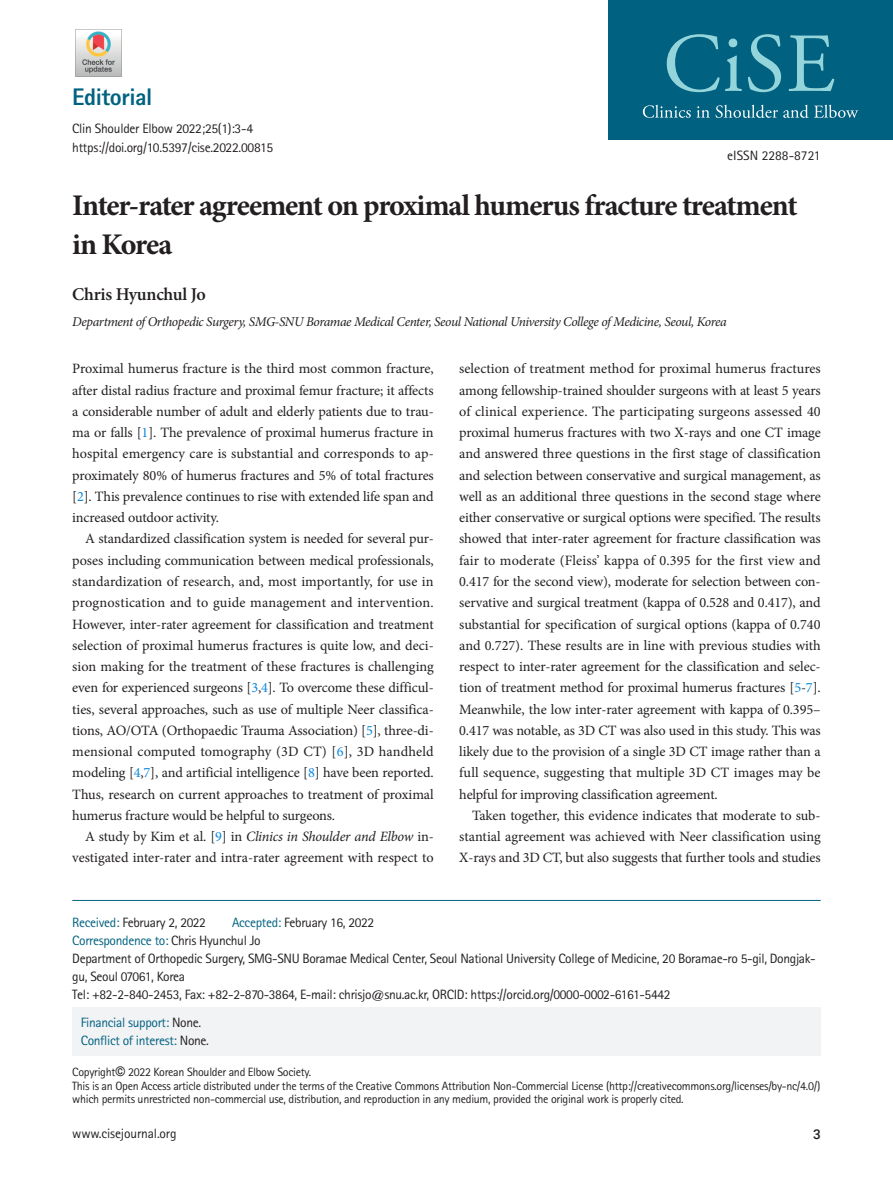
<style>
.page{position:relative;width:893px;height:1191px;background:#fff}
.page>*{position:absolute;margin:0;border:0;box-sizing:border-box;transform-origin:0 0}
.article-title{font:700 30px/39px "Minion Pro";letter-spacing:-.04em;color:#231f20}
.subject{font:800 24px "Rotis Sans Serif Std";letter-spacing:-.02em;color:#006180}
.contrib-group{font:600 18px "Minion Pro";letter-spacing:-.015em;color:#231f20}
.body{font:14.25px/21.3px "Minion Pro";letter-spacing:-.01em;color:#231f20;text-align:justify}
.date-published{font:13.5px/18px "Rotis Sans Serif Std";letter-spacing:-.025em;color:#231f20}
.aff{font:italic 13.5px "Minion Pro";letter-spacing:-.03em;color:#231f20}
.date-published-2{font:13.5px "Rotis Sans Serif Std";letter-spacing:-.025em;color:#006180}
.doi{font:13.5px "Rotis Sans Serif Std";letter-spacing:-.02em;color:#231f20}
.date-published-3{font:13.5px "Rotis Sans Serif Std";color:#231f20}
.t1{font:500 13.5px "Roboto";color:#231f20}
.t2{font:12px/13.5px "Rotis Sans Serif Std";letter-spacing:-.025em;color:#231f20}
.s1{color:#0b88de}
.s2{font-style:italic}
.s3{color:#006180}
.s4{color:#231f20}
.s5{font-family:"Roboto";font-weight:500;font-size:13.5px}
</style>
<div class="page">
<hr style="left:72px;top:900px;width:749px;height:1px;background:#006180">
<div style="left:72px;top:1007px;width:749px;height:48px;background:#f2f3f4"></div>
<div style="left:608px;top:0;width:285px;height:139px;background:#006180"></div>
<svg style="left:667px;top:34px;width:75px;height:58px"></svg>
<svg style="left:748px;top:34px;width:33px;height:58px"></svg>
<svg style="left:788px;top:35px;width:46px;height:56px"></svg>
<svg style="left:643px;top:105px;width:215px;height:13px"></svg>
<img style="left:75px;top:29px;width:47px;height:47px">
<p class="subject" style="left:72px;top:82px;width:82px">Editorial</p>
<p class="doi" style="left:72px;top:121px;width:182px">Clin Shoulder Elbow 2022;25(1):3-4</p>
<p class="doi" style="left:72px;top:139px;width:202px">https://doi.org/10.5397/cise.2022.00815</p>
<p class="date-published-3" style="left:727px;top:147px;width:95px">eISSN 2288-8721</p>
<p class="article-title" style="left:72px;top:185px;width:727px">Inter-rater agreement on proximal humerus fracture treatment in Korea</p>
<p class="contrib-group" style="left:72px;top:281px;width:135px">Chris Hyunchul Jo</p>
<p class="aff" style="left:72px;top:312px;width:656px">Department of Orthopedic Surgery, SMG-SNU Boramae Medical Center, Seoul National University College of Medicine, Seoul, Korea</p>
<p class="body" style="left:72px;top:358px;width:363px">Proximal humerus fracture is the third most common fracture, after distal radius fracture and proximal femur fracture; it affects a considerable number of adult and elderly patients due to trau&shy;ma or falls [<span class="s1">1</span>]. The prevalence of proximal humerus fracture in hospital emergency care is substantial and corresponds to ap&shy;proximately 80% of humerus fractures and 5% of total fractures [<span class="s1">2</span>]. This prevalence continues to rise with extended life span and increased outdoor activity.</p>
<p class="body" style="left:72px;top:528px;width:363px;text-indent:13px">A standardized classification system is needed for several pur&shy;poses including communication between medical professionals, standardization of research, and, most importantly, for use in prognostication and to guide management and intervention.<br>However, inter-rater agreement for classification and treatment selection of proximal humerus fractures is quite low, and deci&shy;sion making for the treatment of these fractures is challenging even for experienced surgeons [<span class="s1">3</span>,<span class="s1">4</span>]. To overcome these difficul&shy;ties, several approaches, such as use of multiple Neer classifica&shy;tions, AO/OTA (Orthopaedic Trauma Association) [<span class="s1">5</span>], three-di&shy;mensional computed tomography (3D CT) [<span class="s1">6</span>], 3D handheld modeling [<span class="s1">4</span>,<span class="s1">7</span>], and artificial intelligence [<span class="s1">8</span>] have been reported.<br>Thus, research on current approaches to treatment of proximal humerus fracture would be helpful to surgeons.</p>
<p class="body" style="left:72px;top:826px;width:363px;text-align:right">A study by Kim et al. [<span class="s1">9</span>] in <span class="s2">Clinics in Shoulder and Elbow</span> in&shy;vestigated inter-rater and intra-rater agreement with respect to</p>
<p class="body" style="left:459px;top:358px;width:363px">selection of treatment method for proximal humerus fractures among fellowship-trained shoulder surgeons with at least 5 years of clinical experience. The participating surgeons assessed 40 proximal humerus fractures with two X-rays and one CT image and answered three questions in the first stage of classification and selection between conservative and surgical management, as well as an additional three questions in the second stage where either conservative or surgical options were specified. The results showed that inter-rater agreement for fracture classification was fair to moderate (Fleiss’ kappa of 0.395 for the first view and 0.417 for the second view), moderate for selection between con&shy;servative and surgical treatment (kappa of 0.528 and 0.417), and substantial for specification of surgical options (kappa of 0.740 and 0.727). These results are in line with previous studies with respect to inter-rater agreement for the classification and selec&shy;tion of treatment method for proximal humerus fractures [<span class="s1">5</span>-<span class="s1">7</span>].<br>Meanwhile, the low inter-rater agreement with kappa of 0.395– 0.417 was notable, as 3D CT was also used in this study. This was likely due to the provision of a single 3D CT image rather than a full sequence, suggesting that multiple 3D CT images may be helpful for improving classification agreement.</p>
<p class="body" style="left:459px;top:804px;width:363px;text-indent:13px">Taken together, this evidence indicates that moderate to sub&shy;stantial agreement was achieved with Neer classification using X-rays and 3D CT, but also suggests that further tools and studies</p>
<p class="date-published" style="left:72px;top:913px;width:135px"><span class="s3">Received:</span> February 2, 2022</p>
<p class="date-published" style="left:232px;top:913px;width:144px"><span class="s3">Accepted:</span> February 16, 2022</p>
<p class="date-published-2" style="left:72px;top:932px;width:190px">Correspondence to: <span class="s4">Chris Hyunchul Jo</span></p>
<p class="date-published" style="left:72px;top:949px;width:745px">Department of Orthopedic Surgery, SMG-SNU Boramae Medical Center, Seoul National University College of Medicine, 20 Boramae-ro 5-gil, Dongjak&shy;gu, Seoul 07061, Korea</p>
<p class="date-published" style="left:72px;top:985px;width:600px">Tel: +82-2-840-2453, Fax: +82-2-870-3864, E-mail: chrisjo@snu.ac.kr, ORCID: https://orcid.org/0000-0002-6161-5442</p>
<p class="date-published-2" style="left:81px;top:1014px;width:122px">Financial support: <span class="s4">None.</span></p>
<p class="date-published-2" style="left:81px;top:1032px;width:130px">Conflict of interest: <span class="s4">None.</span></p>
<p class="t2" style="left:72px;top:1065px;width:750px">Copyright<span class="s5">©</span> 2022 Korean Shoulder and Elbow Society.<br>This is an Open Access article distributed under the terms of the Creative Commons Attribution Non-Commercial License (http://creativecommons.org/licenses/by-nc/4.0/) which permits unrestricted non-commercial use, distribution, and reproduction in any medium, provided the original work is properly cited.</p>
<p class="date-published" style="left:72px;top:1124px;width:106px">www.cisejournal.org</p>
<p class="t1" style="left:813px;top:1124px;width:9px">3</p>
</div>
